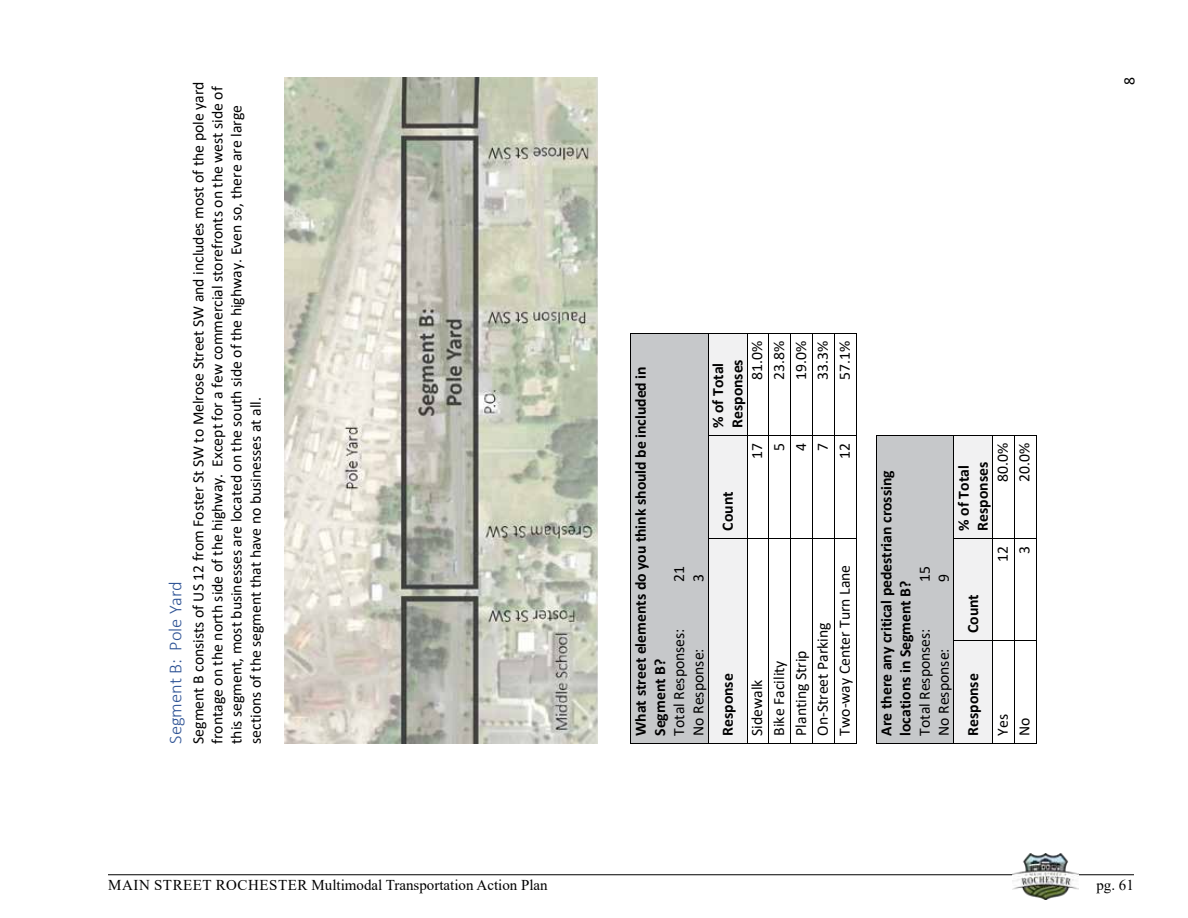
<style>
.page{position:relative;width:1188px;height:918px;background:#fff}
.page>*{position:absolute;margin:0;border:0;box-sizing:border-box;transform-origin:0 0}
.t1{font:300 18.45px "Calibri";color:#2f5496}
.t2{font:15.75px/19px "Calibri";color:#000}
.t3{font:700 15.75px/19.2px "Calibri";color:#000}
.t4{font:15px "Times New Roman";color:#000}
</style>
<div class="page">
<hr style="left:108px;top:875px;width:1026px;height:1px;background:#000">
<img style="left:1013px;top:854px;width:65px;height:46px">
<div style="left:631px;top:333px;width:77px;height:410px;background:#c6c8ca"></div>
<hr style="left:630px;top:333px;width:1px;height:410px;background:#000">
<hr style="left:631px;top:743px;width:77px;height:1px;background:#000">
<hr style="left:631px;top:333px;width:77px;height:1px;background:#000">
<div style="left:708px;top:539px;width:39px;height:204px;background:#f1f1f2"></div>
<div style="left:708px;top:436px;width:39px;height:102px;background:#f1f1f2"></div>
<div style="left:708px;top:333px;width:39px;height:102px;background:#f1f1f2"></div>
<hr style="left:708px;top:539px;width:1px;height:204px;background:#000">
<hr style="left:708px;top:436px;width:1px;height:102px;background:#000">
<hr style="left:708px;top:333px;width:1px;height:102px;background:#000">
<hr style="left:708px;top:743px;width:39px;height:1px;background:#000">
<hr style="left:708px;top:538px;width:39px;height:1px;background:#000">
<hr style="left:708px;top:435px;width:39px;height:1px;background:#000">
<hr style="left:708px;top:333px;width:39px;height:1px;background:#000">
<hr style="left:747px;top:539px;width:1px;height:204px;background:#000">
<hr style="left:747px;top:436px;width:1px;height:102px;background:#000">
<hr style="left:747px;top:333px;width:1px;height:102px;background:#000">
<hr style="left:769px;top:539px;width:1px;height:204px;background:#000">
<hr style="left:769px;top:436px;width:1px;height:102px;background:#000">
<hr style="left:769px;top:333px;width:1px;height:102px;background:#000">
<hr style="left:791px;top:539px;width:1px;height:204px;background:#000">
<hr style="left:791px;top:436px;width:1px;height:102px;background:#000">
<hr style="left:791px;top:333px;width:1px;height:102px;background:#000">
<hr style="left:812px;top:539px;width:1px;height:204px;background:#000">
<hr style="left:812px;top:436px;width:1px;height:102px;background:#000">
<hr style="left:812px;top:333px;width:1px;height:102px;background:#000">
<hr style="left:834px;top:539px;width:1px;height:204px;background:#000">
<hr style="left:834px;top:436px;width:1px;height:102px;background:#000">
<hr style="left:834px;top:333px;width:1px;height:102px;background:#000">
<svg style="left:747px;top:743px;width:110px;height:1px"></svg>
<hr style="left:856px;top:539px;width:1px;height:204px;background:#000">
<svg style="left:747px;top:538px;width:110px;height:1px"></svg>
<hr style="left:856px;top:436px;width:1px;height:102px;background:#000">
<svg style="left:747px;top:435px;width:110px;height:1px"></svg>
<hr style="left:856px;top:333px;width:1px;height:102px;background:#000">
<svg style="left:748px;top:333px;width:108px;height:1px"></svg>
<div style="left:877px;top:436px;width:76px;height:307px;background:#c6c8ca"></div>
<hr style="left:876px;top:436px;width:1px;height:307px;background:#000">
<hr style="left:877px;top:743px;width:76px;height:1px;background:#000">
<hr style="left:877px;top:435px;width:76px;height:1px;background:#000">
<div style="left:954px;top:641px;width:38px;height:102px;background:#f1f1f2"></div>
<div style="left:954px;top:539px;width:38px;height:102px;background:#f1f1f2"></div>
<div style="left:954px;top:436px;width:38px;height:102px;background:#f1f1f2"></div>
<hr style="left:953px;top:641px;width:1px;height:102px;background:#000">
<hr style="left:953px;top:539px;width:1px;height:102px;background:#000">
<hr style="left:953px;top:436px;width:1px;height:102px;background:#000">
<hr style="left:954px;top:743px;width:38px;height:1px;background:#000">
<hr style="left:954px;top:641px;width:38px;height:1px;background:#000">
<hr style="left:954px;top:538px;width:38px;height:1px;background:#000">
<hr style="left:954px;top:435px;width:38px;height:1px;background:#000">
<hr style="left:992px;top:641px;width:1px;height:102px;background:#000">
<hr style="left:992px;top:539px;width:1px;height:102px;background:#000">
<hr style="left:992px;top:436px;width:1px;height:102px;background:#000">
<hr style="left:1014px;top:641px;width:1px;height:102px;background:#000">
<hr style="left:1014px;top:539px;width:1px;height:102px;background:#000">
<hr style="left:1014px;top:436px;width:1px;height:102px;background:#000">
<svg style="left:992px;top:743px;width:45px;height:1px"></svg>
<hr style="left:1036px;top:641px;width:1px;height:102px;background:#000">
<hr style="left:1036px;top:539px;width:1px;height:102px;background:#000">
<svg style="left:992px;top:538px;width:45px;height:1px"></svg>
<hr style="left:1036px;top:436px;width:1px;height:102px;background:#000">
<svg style="left:992px;top:435px;width:45px;height:1px"></svg>
<img style="left:284px;top:77px;width:313px;height:667px">
<p class="t2" style="left:188px;top:744px;width:664px;rotate:-90deg">Segment B consists of US 12 from Foster St SW to Melrose Street SW and includes most of the pole yard frontage on the north side of the highway. Except for a few commercial storefronts on the west side of this segment, most businesses are located on the south side of the highway. Even so, there are large sections of the segment that have no businesses at all.</p>
<p class="t1" style="left:164px;top:744px;width:164px;rotate:-90deg">Segment B: Pole Yard</p>
<p class="t2" style="left:1119px;top:85px;width:9px;rotate:-90deg">8</p>
<p class="t2" style="left:747px;top:380px;width:41px;rotate:-90deg">81.0%</p>
<p class="t3" style="left:708px;top:428px;width:70px;rotate:-90deg">% of Total<br>Responses</p>
<p class="t3" style="left:631px;top:736px;width:371px;rotate:-90deg">What street elements do you think should be included in<br>Segment B?</p>
<p class="t2" style="left:747px;top:459px;width:18px;rotate:-90deg">17</p>
<p class="t3" style="left:718px;top:531px;width:40px;rotate:-90deg">Count</p>
<p class="t2" style="left:669px;top:582px;width:18px;rotate:-90deg">21</p>
<p class="t2" style="left:688px;top:582px;width:9px;rotate:-90deg">3</p>
<p class="t2" style="left:669px;top:736px;width:109px;rotate:-90deg">Total Responses:</p>
<p class="t2" style="left:688px;top:736px;width:89px;rotate:-90deg">No Response:</p>
<p class="t3" style="left:718px;top:736px;width:64px;rotate:-90deg">Response</p>
<p class="t2" style="left:747px;top:736px;width:58px;rotate:-90deg">Sidewalk</p>
<p class="t2" style="left:769px;top:380px;width:41px;rotate:-90deg">23.8%</p>
<p class="t2" style="left:791px;top:380px;width:41px;rotate:-90deg">19.0%</p>
<p class="t2" style="left:813px;top:380px;width:41px;rotate:-90deg">33.3%</p>
<p class="t2" style="left:835px;top:380px;width:41px;rotate:-90deg">57.1%</p>
<p class="t2" style="left:769px;top:451px;width:9px;rotate:-90deg">5</p>
<p class="t2" style="left:791px;top:451px;width:9px;rotate:-90deg">4</p>
<p class="t2" style="left:813px;top:451px;width:9px;rotate:-90deg">7</p>
<p class="t2" style="left:835px;top:459px;width:18px;rotate:-90deg">12</p>
<p class="t2" style="left:769px;top:736px;width:77px;rotate:-90deg">Bike Facility</p>
<p class="t2" style="left:791px;top:736px;width:87px;rotate:-90deg">Planting Strip</p>
<p class="t2" style="left:813px;top:736px;width:115px;rotate:-90deg">On-Street Parking</p>
<p class="t2" style="left:835px;top:736px;width:173px;rotate:-90deg">Two-way Center Turn Lane</p>
<p class="t2" style="left:993px;top:482px;width:41px;rotate:-90deg">80.0%</p>
<p class="t3" style="left:954px;top:531px;width:70px;rotate:-90deg">% of Total<br>Responses</p>
<p class="t3" style="left:877px;top:736px;width:267px;rotate:-90deg">Are there any critical pedestrian crossing locations in Segment B?</p>
<p class="t2" style="left:993px;top:562px;width:18px;rotate:-90deg">12</p>
<p class="t2" style="left:915px;top:582px;width:18px;rotate:-90deg">15</p>
<p class="t2" style="left:934px;top:582px;width:9px;rotate:-90deg">9</p>
<p class="t3" style="left:963px;top:633px;width:40px;rotate:-90deg">Count</p>
<p class="t2" style="left:915px;top:736px;width:109px;rotate:-90deg">Total Responses:</p>
<p class="t2" style="left:934px;top:736px;width:89px;rotate:-90deg">No Response:</p>
<p class="t3" style="left:963px;top:736px;width:64px;rotate:-90deg">Response</p>
<p class="t2" style="left:993px;top:736px;width:23px;rotate:-90deg">Yes</p>
<p class="t2" style="left:1014px;top:482px;width:41px;rotate:-90deg">20.0%</p>
<p class="t2" style="left:1014px;top:554px;width:9px;rotate:-90deg">3</p>
<p class="t2" style="left:1014px;top:736px;width:20px;rotate:-90deg">No</p>
<p class="t4" style="left:108px;top:874px;width:441px">MAIN STREET ROCHESTER Multimodal Transportation Action Plan</p>
<p class="t4" style="left:1096px;top:874px;width:39px">pg. 61</p>
</div>
